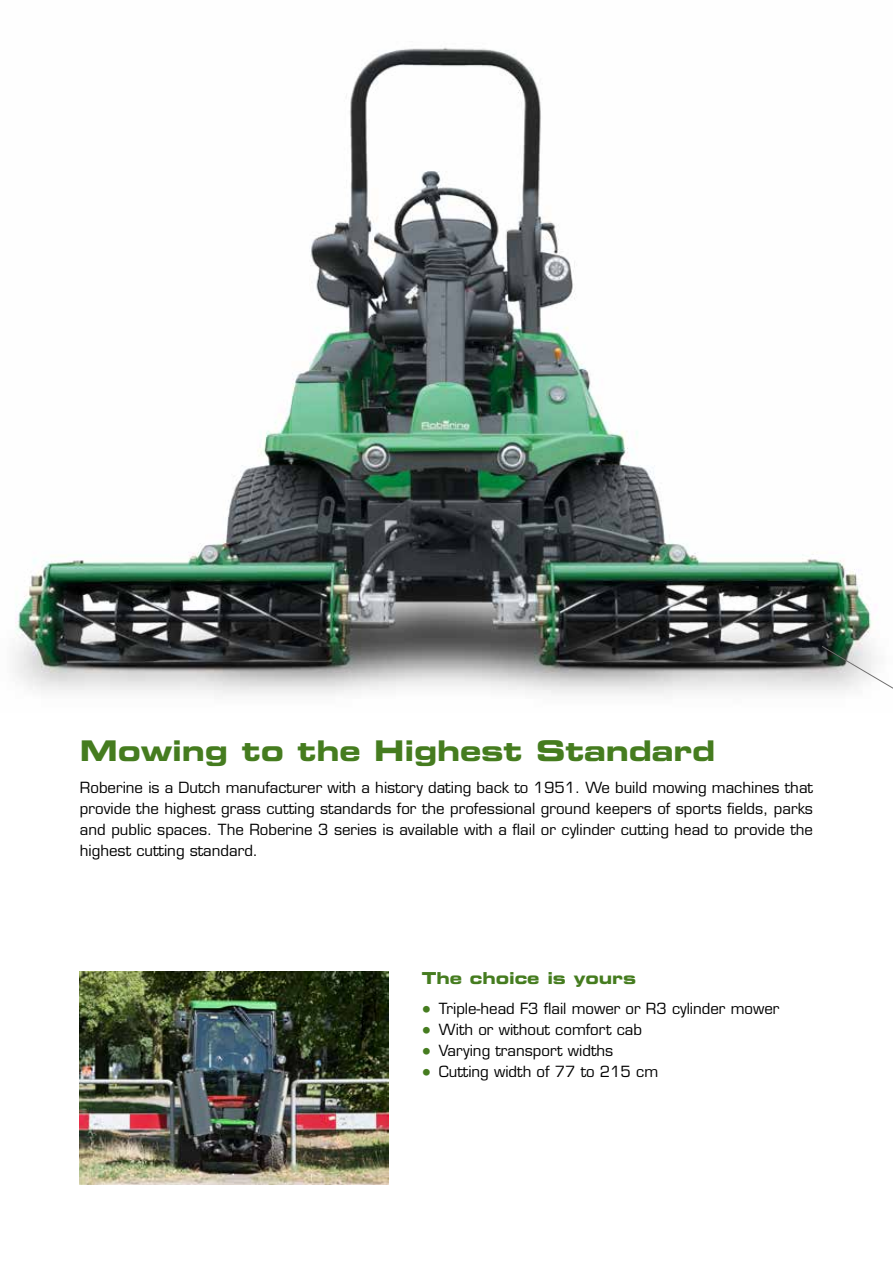
<style>
.page{position:relative;width:893px;height:1263px;background:#fff}
.page>*{position:absolute;margin:0;border:0;box-sizing:border-box;transform-origin:0 0}
.t1{font:28.5px "Eurostile LT Std Bold Ex 2";letter-spacing:-.005em;color:#457c1f}
.t2{font:16.5px "Eurostile LT Std Bold Ex 2";letter-spacing:-.005em;color:#457c1f}
.t3{font:15px/21px "Eurostile LT Std";color:#000;text-align:justify}
.s1{font-size:18px;color:#457c1f}
</style>
<div class="page">
<img style="left:15px;top:47px;width:857px;height:648px">
<img style="left:80px;top:971px;width:308px;height:213px">
<svg style="left:821px;top:645px;width:72px;height:50px"></svg>
<h1 class="t1" style="left:80px;top:731px;width:637px">Mowing to the Highest Standard</h1>
<p class="t3" style="left:80px;top:777px;width:735px">Roberine is a Dutch manufacturer with a history dating back to 1951. We build mowing machines that provide the highest grass cutting standards for the professional ground keepers of sports fields, parks and public spaces. The Roberine 3 series is available with a flail or cylinder cutting head to provide the highest cutting standard.</p>
<p class="t2" style="left:422px;top:966px;width:216px">The choice is yours</p>
<p class="t3" style="left:422px;top:998px;width:359px"><span class="s1">•</span> Triple-head F3 flail mower or R3 cylinder mower</p>
<p class="t3" style="left:422px;top:1019px;width:222px"><span class="s1">•</span> With or without comfort cab</p>
<p class="t3" style="left:422px;top:1040px;width:193px"><span class="s1">•</span> Varying transport widths</p>
<p class="t3" style="left:422px;top:1061px;width:238px"><span class="s1">•</span> Cutting width of 77 to 215 cm</p>
</div>
